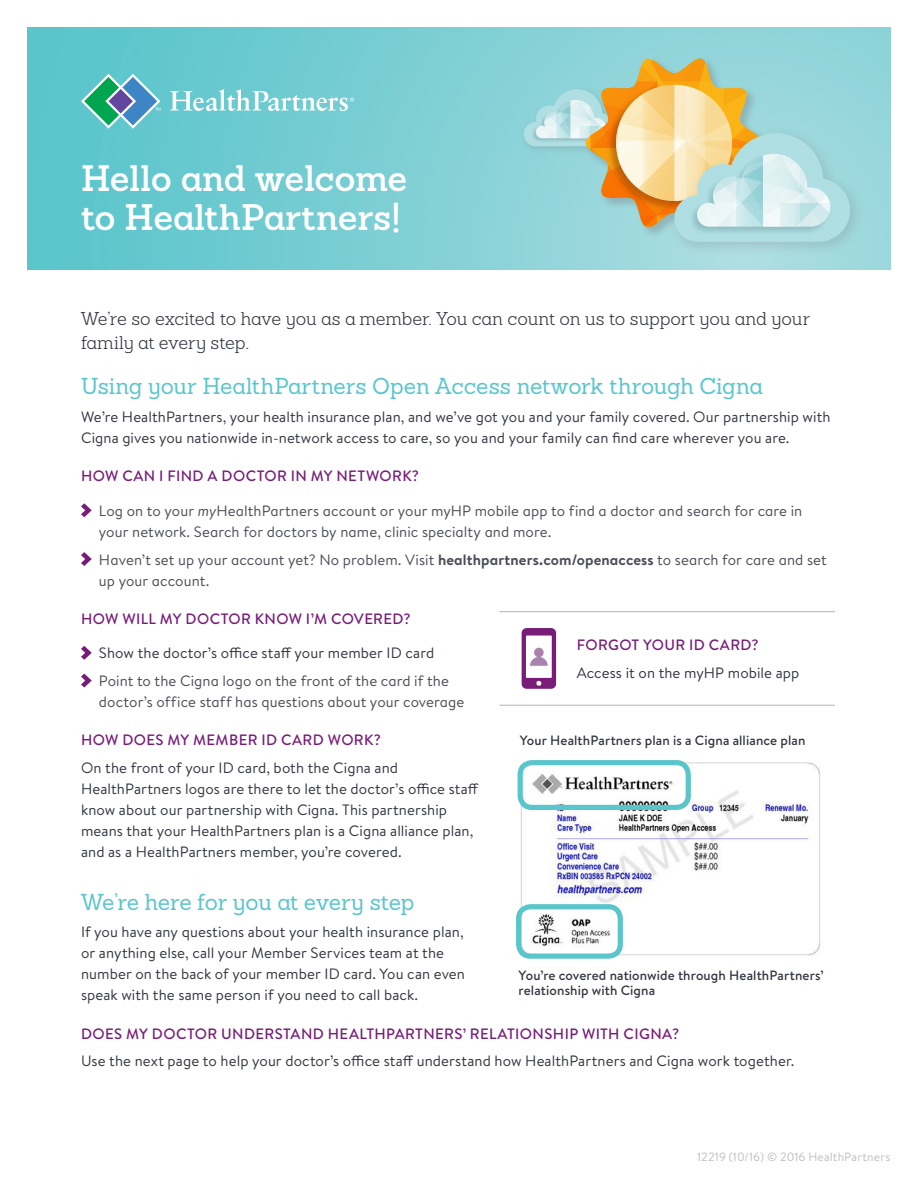
<style>
.page{position:relative;width:918px;height:1188px;background:#fff}
.page>*{position:absolute;margin:0;border:0;box-sizing:border-box;transform-origin:0 0}
.t1{font:600 36px/39px "HP Sanchez";letter-spacing:-.005em;color:#fff}
.subhead{font:22.5px "HP Sanchez";letter-spacing:-.005em;color:#5ac6cc}
.Intro{font:300 18px/24px "HP Sanchez";letter-spacing:-.01em;color:#323640}
.body{font:15px/21px "Brandon Text";letter-spacing:.005em;color:#323640}
.body-2{font:15px/21px "HP Brandon Text";letter-spacing:.005em;color:#4a4d56}
.sub_subhead{font:500 15px "Brandon Text";letter-spacing:.025em;color:#781c78}
.body-3{font:500 13.5px/15px "Brandon Text";letter-spacing:.01em;color:#323640}
.t2{font:12px "Brandon Text";letter-spacing:.015em;color:#bcbec1}
.s1{font-style:italic}
.s2{font-weight:700}
</style>
<div class="page">
<svg style="left:27px;top:27px;width:864px;height:243px;background:#76cdd2"></svg>
<svg style="left:81px;top:74px;width:80px;height:55px;background:#5fb4b8"></svg>
<svg style="left:170px;top:89px;width:184px;height:22px"></svg>
<svg style="left:81px;top:503px;width:11px;height:14px"></svg>
<svg style="left:81px;top:552px;width:11px;height:14px"></svg>
<svg style="left:81px;top:646px;width:11px;height:14px"></svg>
<svg style="left:81px;top:674px;width:11px;height:14px"></svg>
<img style="left:517px;top:75px;width:7px;height:89px">
<div style="left:667px;top:126px;width:198px;height:131px;background:#9cd8dd"></div>
<img style="left:660px;top:106px;width:200px;height:164px">
<svg style="left:524px;top:58px;width:326px;height:184px;background:#b9cfb7"></svg>
<img style="left:697px;top:154px;width:133px;height:73px">
<svg style="left:736px;top:156px;width:27px;height:71px"></svg>
<svg style="left:763px;top:154px;width:37px;height:73px;background:#e0f0f2"></svg>
<img style="left:521px;top:762px;width:299px;height:193px">
<div style="left:516px;top:904px;width:107px;height:55px;border:5px solid #5ac6cc;border-radius:12px"></div>
<div style="left:518px;top:760px;width:173px;height:50px;border:5px solid #5ac6cc;border-radius:12px"></div>
<svg style="left:522px;top:628px;width:34px;height:61px"></svg>
<hr style="left:500px;top:611px;width:335px;height:1px;background:#b2b5b9">
<hr style="left:500px;top:705px;width:335px;height:1px;background:#b2b5b9">
<p class="t1" style="left:81px;top:158px;width:328px">Hello and welcome to HealthPartners!</p>
<p class="Intro" style="left:81px;top:306px;width:731px">We’re so excited to have you as a member. You can count on us to support you and your family at every step.</p>
<p class="subhead" style="left:81px;top:372px;width:683px">Using your HealthPartners Open Access network through Cigna</p>
<p class="body" style="left:81px;top:406px;width:751px">We’re HealthPartners, your health insurance plan, and we’ve got you and your family covered. Our partnership with<br>Cigna gives you nationwide in-network access to care, so you and your family can find care wherever you are.</p>
<p class="sub_subhead" style="left:81px;top:466px;width:340px">HOW CAN I FIND A DOCTOR IN MY NETWORK?</p>
<p class="body-2" style="left:99px;top:500px;width:705px">Log on to your <span class="s1">my</span>HealthPartners account or your myHP mobile app to find a doctor and search for care in your network. Search for doctors by name, clinic specialty and more.</p>
<p class="body-2" style="left:99px;top:548px;width:729px">Haven’t set up your account yet? No problem. Visit <span class="s2">healthpartners.com/openaccess</span> to search for care and set up your account.</p>
<p class="sub_subhead" style="left:81px;top:608px;width:331px">HOW WILL MY DOCTOR KNOW I’M COVERED?</p>
<p class="body" style="left:99px;top:642px;width:337px">Show the doctor’s office staff your member ID card</p>
<p class="body-2" style="left:99px;top:670px;width:367px">Point to the Cigna logo on the front of the card if the doctor’s office staff has questions about your coverage</p>
<p class="sub_subhead" style="left:81px;top:730px;width:301px">HOW DOES MY MEMBER ID CARD WORK?</p>
<p class="body" style="left:81px;top:757px;width:399px">On the front of your ID card, both the Cigna and HealthPartners logos are there to let the doctor’s office staff know about our partnership with Cigna. This partnership means that your HealthPartners plan is a Cigna alliance plan, and as a HealthPartners member, you’re covered.</p>
<p class="subhead" style="left:81px;top:887px;width:335px">We’re here for you at every step</p>
<p class="body" style="left:81px;top:921px;width:386px">If you have any questions about your health insurance plan, or anything else, call your Member Services team at the number on the back of your member ID card. You can even speak with the same person if you need to call back.</p>
<p class="sub_subhead" style="left:81px;top:1023px;width:600px">DOES MY DOCTOR UNDERSTAND HEALTHPARTNERS’ RELATIONSHIP WITH CIGNA?</p>
<p class="body" style="left:81px;top:1050px;width:715px">Use the next page to help your doctor’s office staff understand how HealthPartners and Cigna work together.</p>
<p class="sub_subhead" style="left:577px;top:634px;width:183px">FORGOT YOUR ID CARD?</p>
<p class="body" style="left:577px;top:661px;width:224px">Access it on the myHP mobile app</p>
<p class="body-3" style="left:520px;top:733px;width:287px">Your HealthPartners plan is a Cigna alliance plan</p>
<p class="body-3" style="left:519px;top:968px;width:307px">You’re covered nationwide through HealthPartners’ relationship with Cigna</p>
<p class="t2" style="left:697px;top:1149px;width:194px">12219 (10/16) © 2016 HealthPartners</p>
</div>
